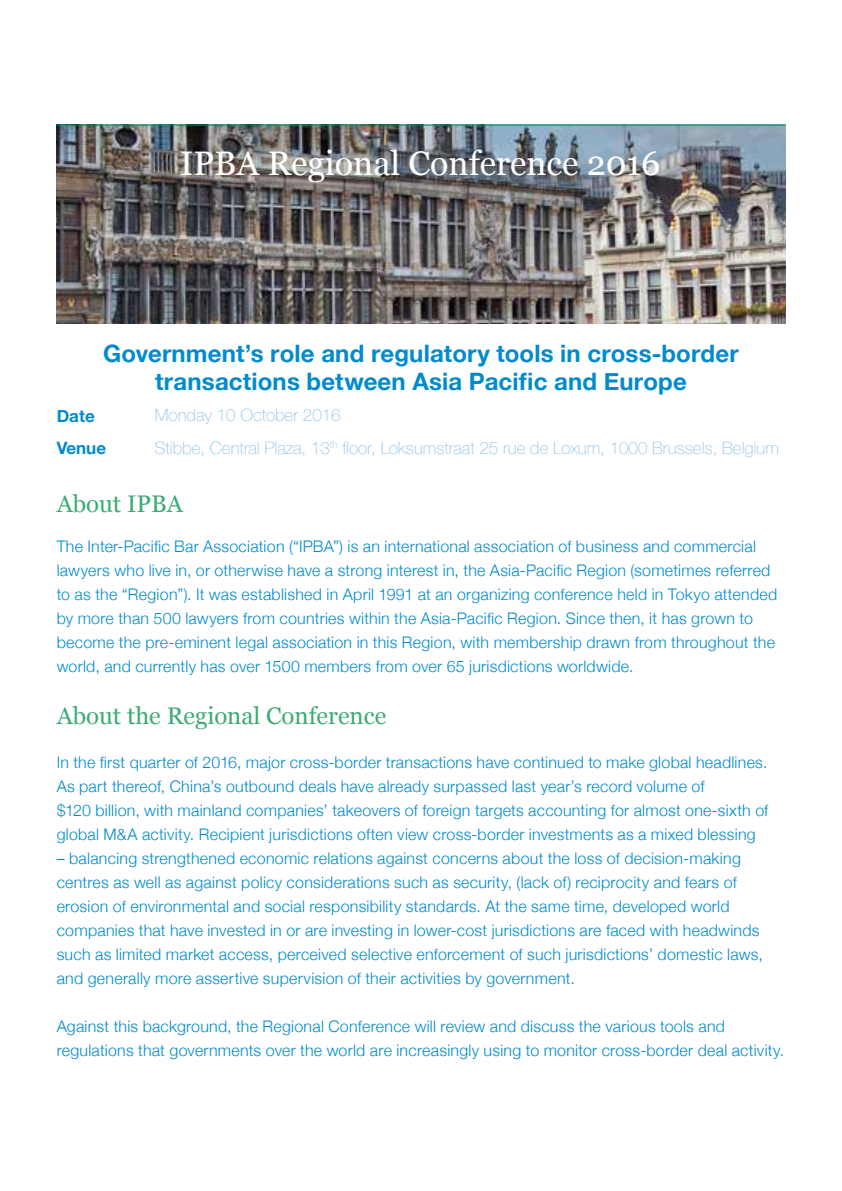
<style>
.page{position:relative;width:842px;height:1191px;background:#fff}
.page>*{position:absolute;margin:0;border:0;box-sizing:border-box;transform-origin:0 0}
.t1{font:34px "Georgia";color:#fff}
.t2{font:700 24px/28px "Helvetica Neue";letter-spacing:.005em;color:#008bd0;text-align:center}
.t3{font:24px "Georgia";color:#3bac73}
.t4{font:100 17px "Helvetica Neue";color:#8ec2ea}
.t5{font:700 17px "Helvetica Neue";color:#008bd0}
.t6{font:300 16px/24px "Helvetica Neue";letter-spacing:.015em;color:#008bd0}
</style>
<div class="page">
<img style="left:57px;top:126px;width:728px;height:197px">
<hr style="left:57px;top:125px;width:728px;height:1px;background:#00955e">
<h1 class="t1" style="left:180px;top:138px;width:482px">IPBA Regional Conference 2016</h1>
<h2 class="t2" style="left:103px;top:340px;width:637px">Government’s role and regulatory tools in cross-border transactions between Asia Pacific and Europe</h2>
<p class="t5" style="left:57px;top:402px;width:40px">Date</p>
<p class="t4" style="left:155px;top:402px;width:187px">Monday 10 October 2016</p>
<p class="t5" style="left:57px;top:435px;width:51px">Venue</p>
<p class="t4" style="left:155px;top:435px;width:625px">Stibbe, Central Plaza, 13<sup>th</sup> floor, Loksumstraat 25 rue de Loxum, 1000 Brussels, Belgium</p>
<h2 class="t3" style="left:57px;top:486px;width:128px">About IPBA</h2>
<p class="t6" style="left:57px;top:533px;width:722px">The Inter-Pacific Bar Association (“IPBA”) is an international association of business and commercial lawyers who live in, or otherwise have a strong interest in, the Asia-Pacific Region (sometimes referred to as the “Region”). It was established in April 1991 at an organizing conference held in Tokyo attended by more than 500 lawyers from countries within the Asia-Pacific Region. Since then, it has grown to become the pre-eminent legal association in this Region, with membership drawn from throughout the world, and currently has over 1500 members from over 65 jurisdictions worldwide.</p>
<h2 class="t3" style="left:57px;top:698px;width:331px">About the Regional Conference</h2>
<p class="t6" style="left:57px;top:749px;width:713px">In the first quarter of 2016, major cross-border transactions have continued to make global headlines.<br>As part thereof, China’s outbound deals have already surpassed last year’s record volume of<br>$120 billion, with mainland companies’ takeovers of foreign targets accounting for almost one-sixth of global M&amp;A activity. Recipient jurisdictions often view cross-border investments as a mixed blessing</p>
<p class="t6" style="left:57px;top:845px;width:708px">– balancing strengthened economic relations against concerns about the loss of decision-making centres as well as against policy considerations such as security, (lack of) reciprocity and fears of erosion of environmental and social responsibility standards. At the same time, developed world companies that have invested in or are investing in lower-cost jurisdictions are faced with headwinds such as limited market access, perceived selective enforcement of such jurisdictions’ domestic laws, and generally more assertive supervision of their activities by government.</p>
<p class="t6" style="left:57px;top:1013px;width:729px">Against this background, the Regional Conference will review and discuss the various tools and regulations that governments over the world are increasingly using to monitor cross-border deal activity.</p>
</div>
